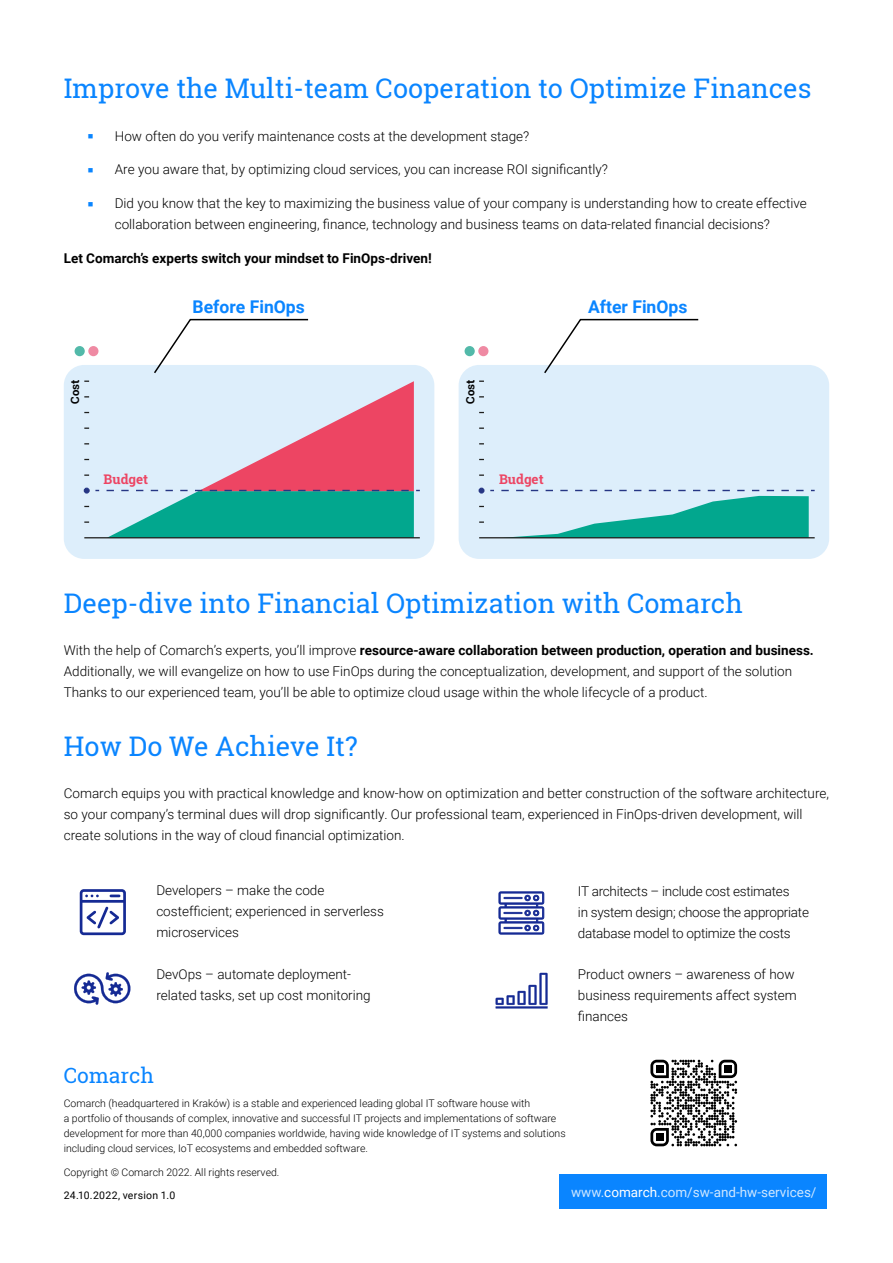
<style>
.page{position:relative;width:893px;height:1263px;background:#fff}
.page>*{position:absolute;margin:0;border:0;box-sizing:border-box;transform-origin:0 0}
.t1{font:27px "Roboto Slab";color:#0a85ff}
.t2{font:21px "Roboto Slab";color:#0a85ff}
.t3{font:700 17.55px "Roboto";color:#0a85ff}
.t4{font:300 13.5px/21px "Roboto";color:#000}
.t5{font:300 13.5px/21px "Roboto";letter-spacing:-.02em;color:#000}
.t6{font:700 13.5px "Roboto";color:#000}
.t7{font:13.5px "Roboto";color:#cee7ff}
.t8{font:700 13.35px "Roboto Slab";color:#ed4563}
.t9{font:700 11.4px "Roboto Slab";color:#000}
.t10{font:300 10.5px/15px "Roboto";color:#000}
.t11{font:10.5px "Roboto";letter-spacing:.025em;color:#000}
.s1{color:#0a85ff}
.s2{font-weight:700}
.s3{color:#fff}
</style>
<div class="page">
<div style="left:559px;top:1175px;width:268px;height:34px;background:#0a85ff"></div>
<svg style="left:80px;top:889px;width:46px;height:46px"></svg>
<svg style="left:498px;top:891px;width:46px;height:43px"></svg>
<svg style="left:74px;top:972px;width:56px;height:33px"></svg>
<svg style="left:496px;top:973px;width:52px;height:35px"></svg>
<div style="left:64px;top:365px;width:370px;height:194px;background:#ddeefb;border-radius:20px"></div>
<div style="left:75px;top:346px;width:10px;height:10px;background:#52b9a9;border-radius:50%"></div>
<div style="left:88px;top:346px;width:10px;height:10px;background:#ef8aa3;border-radius:50%"></div>
<svg style="left:107px;top:381px;width:313px;height:156px"></svg>
<hr style="left:84px;top:537px;width:336px;height:1px;background:#1d1d1b">
<svg style="left:84px;top:488px;width:15px;height:6px"></svg>
<div style="left:459px;top:365px;width:370px;height:194px;background:#ddeefb;border-radius:20px"></div>
<div style="left:465px;top:346px;width:10px;height:10px;background:#52b9a9;border-radius:50%"></div>
<div style="left:478px;top:346px;width:10px;height:10px;background:#ef8aa3;border-radius:50%"></div>
<svg style="left:501px;top:490px;width:314px;height:47px"></svg>
<hr style="left:479px;top:537px;width:336px;height:1px;background:#1d1d1b">
<svg style="left:479px;top:488px;width:5px;height:6px"></svg>
<svg style="left:154px;top:318px;width:155px;height:55px"></svg>
<svg style="left:544px;top:318px;width:155px;height:56px"></svg>
<svg style="left:650px;top:1060px;width:87px;height:86px"></svg>
<div style="left:656px;top:1065px;width:8px;height:8px;background:#000"></div>
<div style="left:724px;top:1065px;width:8px;height:8px;background:#000"></div>
<div style="left:656px;top:1133px;width:8px;height:8px;background:#000"></div>
<h1 class="t1" style="left:64px;top:70px;width:749px">Improve the Multi-team Cooperation to Optimize Finances</h1>
<p class="t4" style="left:88px;top:125px;width:443px"><span class="s1">■</span> How often do you verify maintenance costs at the development stage?</p>
<p class="t4" style="left:88px;top:159px;width:522px"><span class="s1">■</span> Are you aware that, by optimizing cloud services, you can increase ROI significantly?</p>
<p class="t4" style="left:115px;top:192px;width:694px;text-indent:-27px"><span class="s1">■</span> Did you know that the key to maximizing the business value of your company is understanding how to create effective collaboration between engineering, finance, technology and business teams on data-related financial decisions?</p>
<p class="t6" style="left:64px;top:249px;width:369px">Let Comarch’s experts switch your mindset to FinOps-driven!</p>
<p class="t9" style="left:67px;top:404px;width:25px;rotate:-90deg">Cost</p>
<p class="t8" style="left:104px;top:470px;width:46px">Budget</p>
<p class="t3" style="left:193px;top:294px;width:114px">Before FinOps</p>
<p class="t3" style="left:588px;top:294px;width:101px">After FinOps</p>
<p class="t9" style="left:463px;top:404px;width:25px;rotate:-90deg">Cost</p>
<p class="t8" style="left:499px;top:470px;width:46px">Budget</p>
<h1 class="t1" style="left:64px;top:585px;width:680px">Deep-dive into Financial Optimization with Comarch</h1>
<p class="t4" style="left:64px;top:639px;width:752px">With the help of Comarch’s experts, you’ll improve <span class="s2">resource-aware collaboration between production, operation and business.<br></span>Additionally, we will evangelize on how to use FinOps during the conceptualization, development, and support of the solution<br>Thanks to our experienced team, you’ll be able to optimize cloud usage within the whole lifecycle of a product.</p>
<h1 class="t1" style="left:64px;top:727px;width:295px">How Do We Achieve It?</h1>
<p class="t4" style="left:64px;top:782px;width:767px">Comarch equips you with practical knowledge and know-how on optimization and better construction of the software architecture, so your company’s terminal dues will drop significantly. Our professional team, experienced in FinOps-driven development, will create solutions in the way of cloud financial optimization.</p>
<p class="t4" style="left:156px;top:879px;width:229px">Developers – make the code costefficient; experienced in serverless microservices</p>
<p class="t4" style="left:156px;top:963px;width:216px">DevOps – automate deployment&shy;related tasks, set up cost monitoring</p>
<p class="t5" style="left:578px;top:880px;width:233px">IT architects – include cost estimates<br>in system design; choose the appropriate database model to optimize the costs</p>
<p class="t4" style="left:578px;top:963px;width:220px">Product owners – awareness of how business requirements affect system finances</p>
<h2 class="t2" style="left:64px;top:1061px;width:92px">Comarch</h2>
<p class="t10" style="left:64px;top:1095px;width:503px">Comarch (headquartered in Kraków) is a stable and experienced leading global IT software house with<br>a portfolio of thousands of complex, innovative and successful IT projects and implementations of software development for more than 40,000 companies worldwide, having wide knowledge of IT systems and solutions including cloud services, IoT ecosystems and embedded software.</p>
<p class="t10" style="left:64px;top:1164px;width:217px">Copyright © Comarch 2022. All rights reserved.</p>
<p class="t11" style="left:64px;top:1188px;width:113px">24.10.2022, version 1.0</p>
<p class="t7" style="left:571px;top:1182px;width:247px">www.<span class="s3">comarch</span>.com/sw-and-hw-services/</p>
</div>
